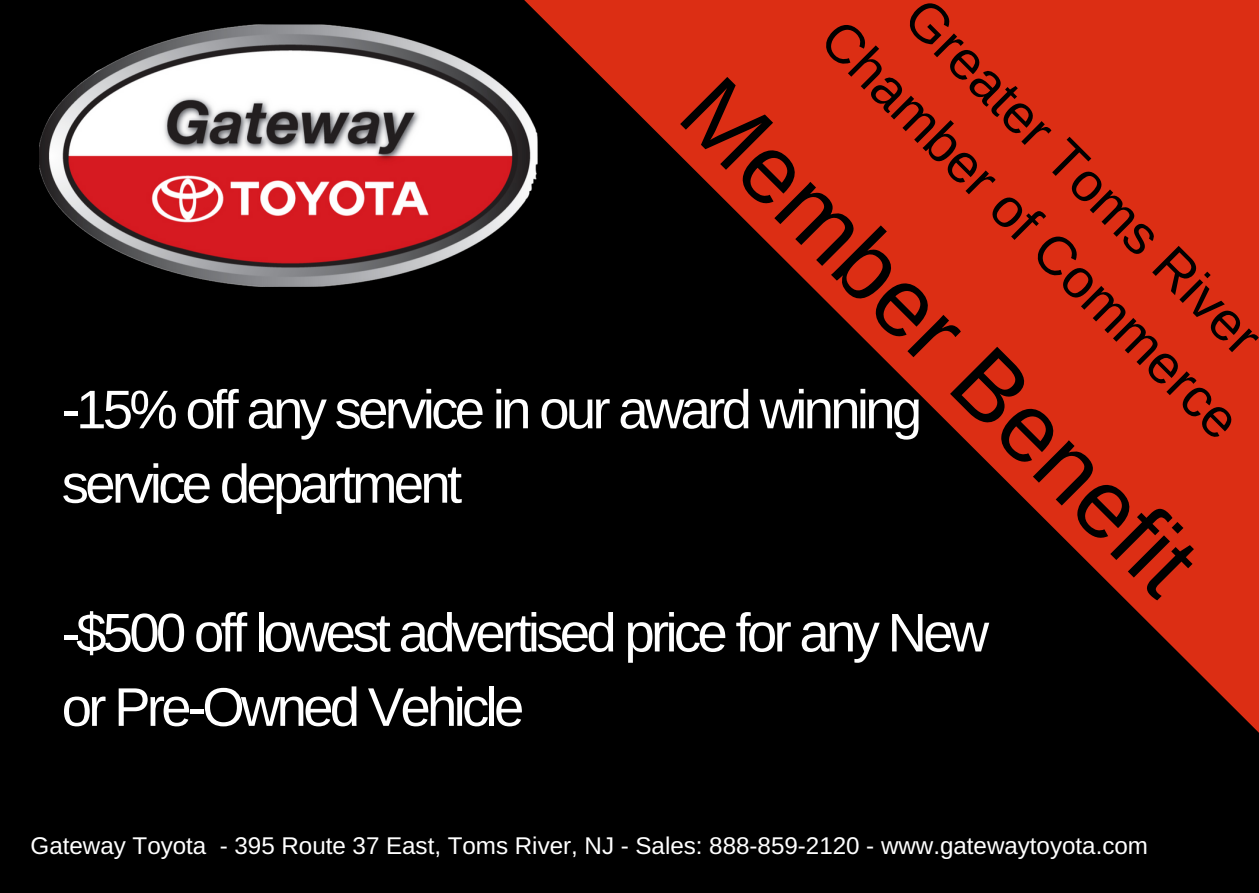
<style>
.page{position:relative;width:1259px;height:893px;background:#000}
.page>*{position:absolute;margin:0;border:0;box-sizing:border-box;transform-origin:0 0}
.t1{font:96.9px "Arimo";color:#000}
.t2{font:54.3px/74.4px "Arimo";letter-spacing:-.07em;color:#fff}
.t3{font:54.3px/74.4px "Arimo";color:#000;text-align:center}
.t4{font:24.3px "Arimo";color:#fff}
</style>
<div class="page">
<svg style="left:524px;top:0;width:735px;height:733px;fill:#dc2e14"></svg>
<img style="left:39px;top:25px;width:498px;height:261px">
<p class="t3" style="left:909px;top:-49px;width:567px;rotate:45deg">Greater Toms River<br>Chamber of Commerce</p>
<h1 class="t1" style="left:736px;top:56px;width:684px;rotate:45deg">Member Benefit</h1>
<p class="t2" style="left:62px;top:372px;width:862px">-15% off any service in our award winning service department</p>
<p class="t2" style="left:62px;top:595px;width:929px">-$500 off lowest advertised price for any New or Pre-Owned Vehicle</p>
<p class="t4" style="left:31px;top:832px;width:1119px">Gateway Toyota - 395 Route 37 East, Toms River, NJ - Sales: 888-859-2120 - www.gatewaytoyota.com</p>
</div>
